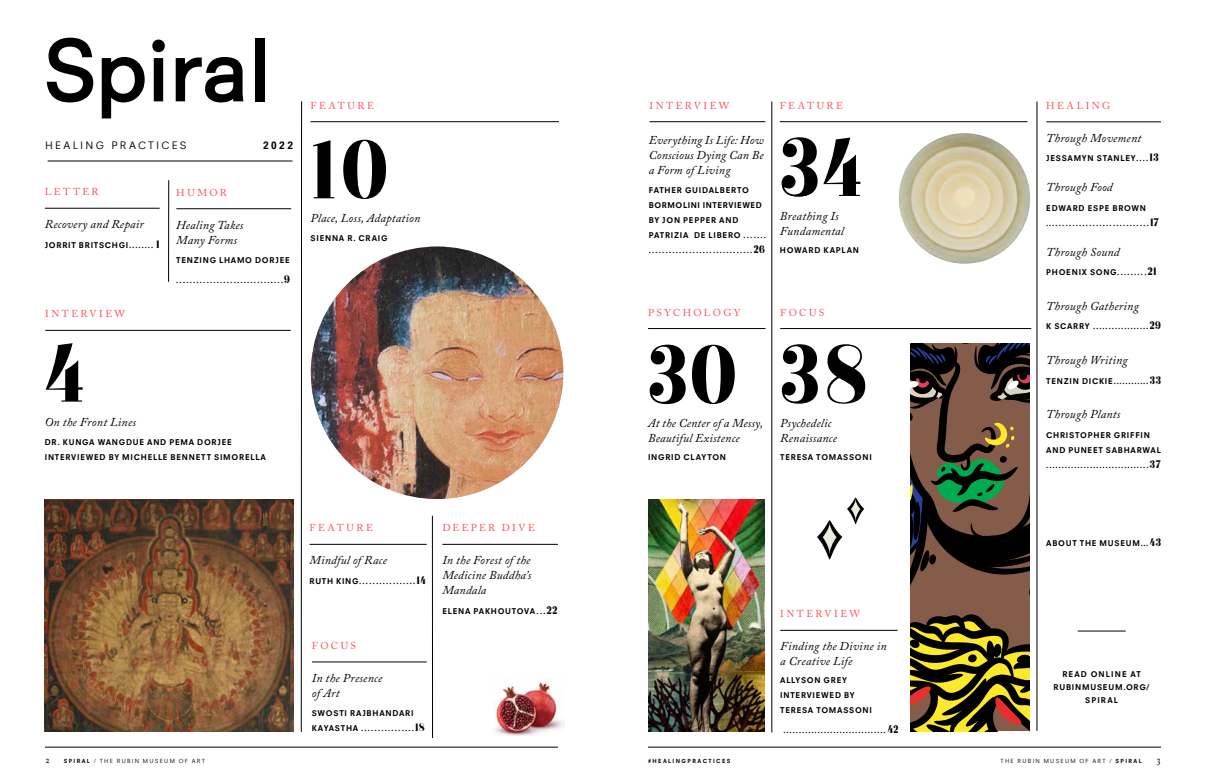
<style>
.page{position:relative;width:1206px;height:783px;background:#fff}
.page>*{position:absolute;margin:0;border:0;box-sizing:border-box;transform-origin:0 0}
.t1{font:500 92.1px "Neuzeit Office";letter-spacing:-.03em;color:#000}
.t2{font:83px "Abbiente";letter-spacing:.03em;color:#000}
.t3{font:italic 12px/15px "Adobe Caslon Pro";letter-spacing:.02em;color:#000}
.t4{font:11px "Neuzeit Office";letter-spacing:.2em;color:#000}
.t5{font:11px "Abbiente";color:#000}
.t6{font:700 11px "Neuzeit Office";color:#000}
.t7{font:10px "Adobe Caslon Pro";letter-spacing:.24em;color:#fb5058}
.t8{font:10px "Adobe Caslon Pro";color:#000}
.t9{font:700 8.5px/15px "Neuzeit Office";letter-spacing:.09em;color:#000}
.t10{font:6px "Neuzeit Office";letter-spacing:.215em;color:#000}
.t11{font:700 6px "Neuzeit Office";letter-spacing:.24em;color:#000}
.s1{font-family:"Abbiente";font-weight:400;font-size:11px}
.s2{font-weight:700}
</style>
<div class="page">
<hr style="left:45px;top:747px;width:513px;height:1px;background:#000">
<hr style="left:648px;top:747px;width:513px;height:1px;background:#000">
<svg style="left:301px;top:101px;width:1px;height:631px"></svg>
<hr style="left:311px;top:122px;width:248px;height:1px;background:#000">
<hr style="left:780px;top:122px;width:248px;height:1px;background:#000">
<hr style="left:432px;top:516px;width:1px;height:222px;background:#000">
<hr style="left:772px;top:101px;width:1px;height:631px;background:#000">
<hr style="left:312px;top:662px;width:115px;height:1px;background:#000">
<hr style="left:176px;top:209px;width:115px;height:1px;background:#000">
<hr style="left:780px;top:630px;width:118px;height:1px;background:#000">
<svg style="left:910px;top:344px;width:120px;height:387px;background:#57472b"></svg>
<hr style="left:780px;top:328px;width:251px;height:1px;background:#000">
<hr style="left:1046px;top:122px;width:115px;height:1px;background:#000">
<hr style="left:1078px;top:631px;width:48px;height:1px;background:#000">
<hr style="left:1037px;top:101px;width:1px;height:630px;background:#000">
<hr style="left:650px;top:122px;width:115px;height:1px;background:#000">
<hr style="left:48px;top:161px;width:244px;height:1px;background:#000">
<img style="left:45px;top:500px;width:248px;height:231px">
<hr style="left:168px;top:180px;width:1px;height:102px;background:#000">
<hr style="left:45px;top:208px;width:115px;height:1px;background:#000">
<hr style="left:310px;top:544px;width:117px;height:1px;background:#000">
<hr style="left:442px;top:544px;width:116px;height:1px;background:#000">
<hr style="left:45px;top:330px;width:246px;height:1px;background:#000">
<img style="left:311px;top:247px;width:252px;height:252px;border-radius:126px">
<img style="left:648px;top:500px;width:117px;height:231px">
<hr style="left:648px;top:328px;width:118px;height:1px;background:#000">
<img style="left:899px;top:133px;width:131px;height:131px">
<svg style="left:817px;top:498px;width:47px;height:61px"></svg>
<img style="left:494px;top:680px;width:71px;height:55px">
<h1 class="t1" style="left:43px;top:19px;width:231px">Spiral</h1>
<p class="t4" style="left:45px;top:139px;width:143px">HEALING PRACTICES</p>
<p class="t6" style="left:263px;top:139px;width:31px">2022</p>
<p class="t7" style="left:45px;top:186px;width:55px">LETTER</p>
<h3 class="t3" style="left:45px;top:217px;width:101px">Recovery and Repair</h3>
<p class="t9" style="left:45px;top:237px;width:85px">JORRIT BRITSCHGI</p>
<p class="t5" style="left:156px;top:238px;width:5px">1</p>
<p class="t7" style="left:45px;top:308px;width:81px">INTERVIEW</p>
<p class="t7" style="left:176px;top:186px;width:52px">HUMOR</p>
<h3 class="t3" style="left:176px;top:217px;width:69px">Healing Takes<br>Many Forms</h3>
<p class="t9" style="left:176px;top:253px;width:115px">TENZING LHAMO DORJEE</p>
<p class="t9" style="left:176px;top:272px;width:115px">................................<span class="s1">9</span></p>
<h2 class="t2" style="left:45px;top:325px;width:42px">4</h2>
<h3 class="t3" style="left:45px;top:414px;width:93px">On the Front Lines</h3>
<p class="t9" style="left:45px;top:435px;width:223px">DR. KUNGA WANGDUE AND PEMA DORJEE<br>INTERVIEWED BY MICHELLE BENNETT SIMORELLA</p>
<p class="t7" style="left:311px;top:99px;width:65px">FEATURE</p>
<p class="t7" style="left:780px;top:99px;width:65px">FEATURE</p>
<h2 class="t2" style="left:310px;top:122px;width:80px">10</h2>
<h3 class="t3" style="left:310px;top:211px;width:111px">Place, Loss, Adaptation</h3>
<p class="t9" style="left:310px;top:231px;width:78px">SIENNA R. CRAIG</p>
<p class="t7" style="left:650px;top:99px;width:81px">INTERVIEW</p>
<h3 class="t3" style="left:649px;top:132px;width:116px;text-align:justify">Everything Is Life: How Conscious Dying Can Be a Form of Living</h3>
<p class="t9" style="left:649px;top:183px;width:119px">FATHER GUIDALBERTO<br>BORMOLINI INTERVIEWED<br>BY JON PEPPER AND<br>PATRIZIA DE LIBERO ....... ...............................<span class="s1">26</span></p>
<h2 class="t2" style="left:780px;top:119px;width:84px">34</h2>
<h3 class="t3" style="left:780px;top:208px;width:66px">Breathing Is<br>Fundamental</h3>
<p class="t9" style="left:780px;top:243px;width:81px">HOWARD KAPLAN</p>
<p class="t7" style="left:648px;top:306px;width:94px">PSYCHOLOGY</p>
<h2 class="t2" style="left:648px;top:327px;width:91px">30</h2>
<h3 class="t3" style="left:648px;top:416px;width:117px">At the Center of a Messy,<br>Beautiful Existence</h3>
<p class="t9" style="left:648px;top:450px;width:80px">INGRID CLAYTON</p>
<p class="t7" style="left:780px;top:306px;width:45px">FOCUS</p>
<h2 class="t2" style="left:780px;top:326px;width:89px">38</h2>
<h3 class="t3" style="left:780px;top:415px;width:58px">Psychedelic<br>Renaissance</h3>
<p class="t9" style="left:780px;top:450px;width:93px">TERESA TOMASSONI</p>
<p class="t7" style="left:310px;top:522px;width:65px">FEATURE</p>
<h3 class="t3" style="left:310px;top:553px;width:79px">Mindful of Race</h3>
<p class="t9" style="left:310px;top:574px;width:118px">RUTH KING.................<span class="s1">14</span></p>
<p class="t7" style="left:312px;top:640px;width:45px">FOCUS</p>
<h3 class="t3" style="left:312px;top:670px;width:72px">In the Presence of Art</h3>
<p class="t9" style="left:312px;top:706px;width:114px">SWOSTI RAJBHANDARI<br>KAYASTHA ................<span class="s1">18</span></p>
<p class="t7" style="left:442px;top:522px;width:94px">DEEPER DIVE</p>
<h3 class="t3" style="left:442px;top:553px;width:91px;text-align:justify">In the Forest of the Medicine Buddha’s Mandala</h3>
<p class="t9" style="left:442px;top:604px;width:117px">ELENA PAKHOUTOVA...<span class="s1">22</span></p>
<p class="t7" style="left:780px;top:608px;width:81px">INTERVIEW</p>
<h3 class="t3" style="left:780px;top:639px;width:108px">Finding the Divine in a Creative Life</h3>
<p class="t9" style="left:780px;top:673px;width:93px">ALLYSON GREY<br>INTERVIEWED BY<br>TERESA TOMASSONI</p>
<p class="t5" style="left:888px;top:723px;width:12px">42</p>
<p class="t7" style="left:1046px;top:100px;width:65px">HEALING</p>
<h3 class="t3" style="left:1046px;top:130px;width:97px">Through Movement</h3>
<p class="t9" style="left:1046px;top:151px;width:114px">JESSAMYN STANLEY....<span class="s1">13</span></p>
<h3 class="t3" style="left:1046px;top:180px;width:68px">Through Food</h3>
<p class="t9" style="left:1046px;top:201px;width:115px">EDWARD ESPE BROWN ...............................<span class="s1">17</span></p>
<h3 class="t3" style="left:1046px;top:244px;width:75px">Through Sound</h3>
<p class="t9" style="left:1046px;top:265px;width:112px">PHOENIX SONG.........<span class="s1">21</span></p>
<h3 class="t3" style="left:1046px;top:298px;width:94px">Through Gathering</h3>
<p class="t9" style="left:1046px;top:319px;width:45px">K SCARRY</p>
<p class="t5" style="left:1150px;top:319px;width:13px">29</p>
<h3 class="t3" style="left:1046px;top:352px;width:83px">Through Writing</h3>
<p class="t9" style="left:1046px;top:374px;width:116px">TENZIN DICKIE............<span class="s1">33</span></p>
<h3 class="t3" style="left:1046px;top:407px;width:76px">Through Plants</h3>
<p class="t9" style="left:1046px;top:428px;width:116px">CHRISTOPHER GRIFFIN<br>AND PUNEET SABHARWAL</p>
<p class="t5" style="left:1150px;top:458px;width:13px">37</p>
<p class="t9" style="left:1046px;top:536px;width:116px">ABOUT THE MUSEUM <span class="s1">43</span></p>
<p class="t9" style="left:1054px;top:668px;width:98px;line-height:13px;text-align:center">READ ONLINE AT<br>RUBINMUSEUM.ORG/<br>SPIRAL</p>
<p class="t8" style="left:45px;top:754px;width:6px">2</p>
<p class="t10" style="left:64px;top:757px;width:143px"><span class="s2">SPIRAL</span> / THE RUBIN MUSEUM OF ART</p>
<p class="t11" style="left:648px;top:757px;width:84px">#HEALINGPRACTICES</p>
<p class="t10" style="left:1001px;top:757px;width:143px">THE RUBIN MUSEUM OF ART / <span class="s2">SPIRAL</span></p>
<p class="t8" style="left:1156px;top:754px;width:6px">3</p>
</div>
